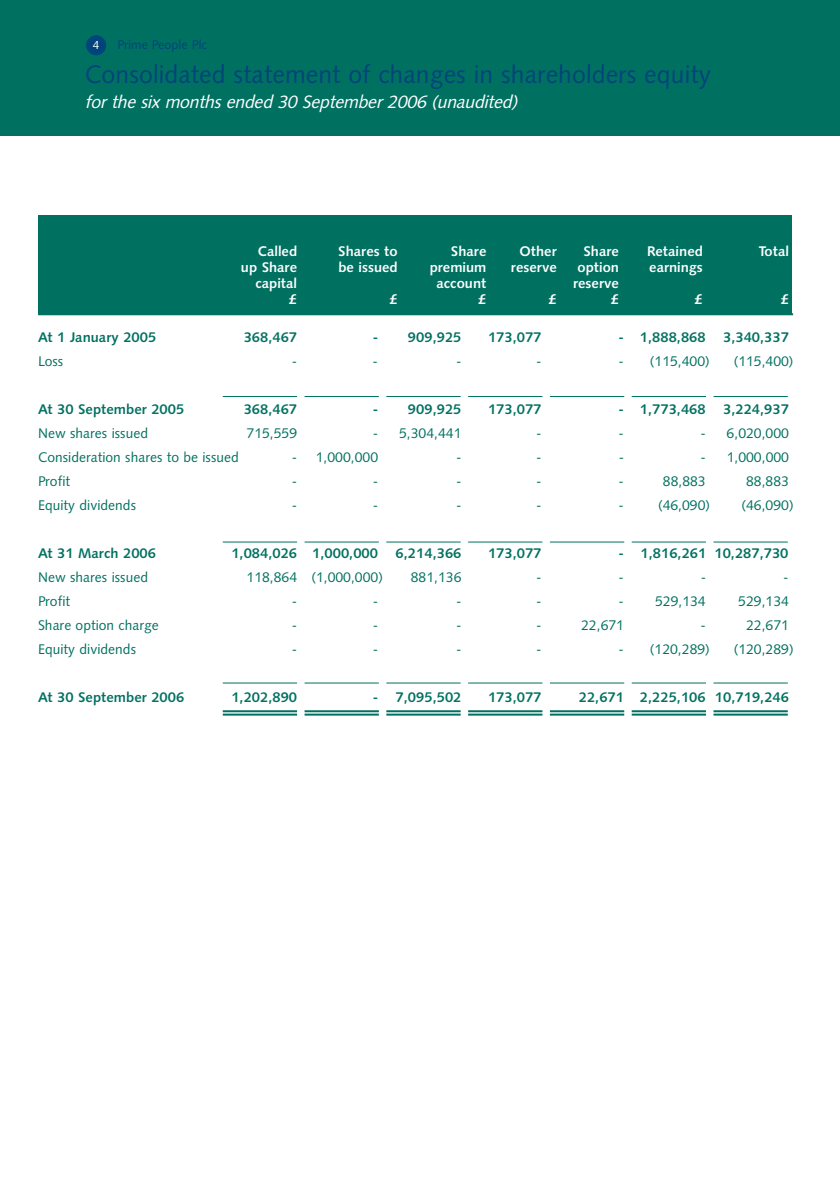
<style>
.page{position:relative;width:840px;height:1191px;background:#fff}
.page>*{position:absolute;margin:0;border:0;box-sizing:border-box;transform-origin:0 0}
.t1{font:25.2px "Humanist 531 BT Roman A";color:#00447b}
.t2{font:italic 18px "Humanist 531 BT Roman A";color:#fff}
.t3{font:14px "Humanist 531 BT Roman A";color:#007161}
.t4{font:14px "Humanist 531 BT Bold A";color:#007161}
.t5{font:14px "Humanist 531 BT Bold A";color:#fff}
.t6{font:12.6px "Humanist 531 BT Roman A";color:#00447b}
.t7{font:11.6px "Humanist 531 BT Roman A";color:#fff}
</style>
<div class="page">
<div style="left:0;top:0;width:839px;height:136px;background:#007161"></div>
<div style="left:86px;top:35px;width:20px;height:20px;background:#00447b;border-radius:50%"></div>
<div style="left:38px;top:215px;width:753px;height:98px;background:#007161"></div>
<hr style="left:38px;top:313px;width:754px;height:2px;background:#007161">
<hr style="left:713px;top:710px;width:74px;height:2px;background:#007161">
<hr style="left:713px;top:713px;width:74px;height:2px;background:#007161">
<hr style="left:631px;top:710px;width:74px;height:2px;background:#007161">
<hr style="left:631px;top:713px;width:74px;height:2px;background:#007161">
<hr style="left:549px;top:710px;width:75px;height:2px;background:#007161">
<hr style="left:549px;top:713px;width:75px;height:2px;background:#007161">
<hr style="left:468px;top:710px;width:74px;height:2px;background:#007161">
<hr style="left:468px;top:713px;width:74px;height:2px;background:#007161">
<hr style="left:386px;top:710px;width:74px;height:2px;background:#007161">
<hr style="left:386px;top:713px;width:74px;height:2px;background:#007161">
<hr style="left:304px;top:710px;width:74px;height:2px;background:#007161">
<hr style="left:304px;top:713px;width:74px;height:2px;background:#007161">
<hr style="left:223px;top:710px;width:74px;height:2px;background:#007161">
<hr style="left:223px;top:713px;width:74px;height:2px;background:#007161">
<hr style="left:713px;top:682px;width:74px;height:1px;background:#007161">
<hr style="left:631px;top:682px;width:74px;height:1px;background:#007161">
<hr style="left:549px;top:682px;width:75px;height:1px;background:#007161">
<hr style="left:468px;top:682px;width:74px;height:1px;background:#007161">
<hr style="left:386px;top:682px;width:74px;height:1px;background:#007161">
<hr style="left:304px;top:682px;width:74px;height:1px;background:#007161">
<hr style="left:223px;top:682px;width:74px;height:1px;background:#007161">
<hr style="left:713px;top:541px;width:74px;height:1px;background:#007161">
<hr style="left:631px;top:541px;width:74px;height:1px;background:#007161">
<hr style="left:549px;top:541px;width:75px;height:1px;background:#007161">
<hr style="left:468px;top:541px;width:74px;height:1px;background:#007161">
<hr style="left:386px;top:541px;width:74px;height:1px;background:#007161">
<hr style="left:304px;top:541px;width:74px;height:1px;background:#007161">
<hr style="left:223px;top:541px;width:74px;height:1px;background:#007161">
<hr style="left:713px;top:396px;width:74px;height:1px;background:#007161">
<hr style="left:631px;top:396px;width:74px;height:1px;background:#007161">
<hr style="left:549px;top:396px;width:75px;height:1px;background:#007161">
<hr style="left:468px;top:396px;width:74px;height:1px;background:#007161">
<hr style="left:386px;top:396px;width:74px;height:1px;background:#007161">
<hr style="left:304px;top:396px;width:74px;height:1px;background:#007161">
<hr style="left:223px;top:396px;width:74px;height:1px;background:#007161">
<p class="t7" style="left:93px;top:41px;width:8px">4</p>
<p class="t6" style="left:117px;top:39px;width:91px">Prime People Plc</p>
<h1 class="t1" style="left:85px;top:65px;width:627px">Consolidated statement of changes in shareholders equity</h1>
<p class="t2" style="left:85px;top:95px;width:437px">for the six months ended 30 September 2006 (unaudited)</p>
<p class="t5" style="left:258px;top:246px;width:41px">Called</p>
<p class="t5" style="left:338px;top:246px;width:61px">Shares to</p>
<p class="t5" style="left:450px;top:246px;width:37px">Share</p>
<p class="t5" style="left:519px;top:246px;width:39px">Other</p>
<p class="t5" style="left:583px;top:246px;width:37px">Share</p>
<p class="t5" style="left:646px;top:246px;width:57px">Retained</p>
<p class="t5" style="left:758px;top:246px;width:32px">Total</p>
<p class="t5" style="left:241px;top:262px;width:58px">up Share</p>
<p class="t5" style="left:338px;top:262px;width:61px">be issued</p>
<p class="t5" style="left:429px;top:262px;width:58px">premium</p>
<p class="t5" style="left:510px;top:262px;width:47px">reserve</p>
<p class="t5" style="left:577px;top:262px;width:43px">option</p>
<p class="t5" style="left:649px;top:262px;width:55px">earnings</p>
<p class="t5" style="left:255px;top:278px;width:43px">capital</p>
<p class="t5" style="left:436px;top:278px;width:51px">account</p>
<p class="t5" style="left:572px;top:278px;width:47px">reserve</p>
<p class="t5" style="left:289px;top:294px;width:10px">£</p>
<p class="t5" style="left:389px;top:294px;width:10px">£</p>
<p class="t5" style="left:478px;top:294px;width:10px">£</p>
<p class="t5" style="left:548px;top:294px;width:10px">£</p>
<p class="t5" style="left:610px;top:294px;width:10px">£</p>
<p class="t5" style="left:694px;top:294px;width:10px">£</p>
<p class="t5" style="left:780px;top:294px;width:10px">£</p>
<p class="t4" style="left:38px;top:331px;width:120px">At 1 January 2005</p>
<p class="t4" style="left:243px;top:331px;width:55px">368,467</p>
<p class="t4" style="left:372px;top:331px;width:90px">- 909,925</p>
<p class="t4" style="left:487px;top:331px;width:55px">173,077</p>
<p class="t4" style="left:618px;top:331px;width:172px">- 1,888,868 3,340,337</p>
<p class="t3" style="left:38px;top:355px;width:27px">Loss</p>
<p class="t3" style="left:291px;top:355px;width:7px">-</p>
<p class="t3" style="left:372px;top:355px;width:7px">-</p>
<p class="t3" style="left:455px;top:355px;width:7px">-</p>
<p class="t3" style="left:535px;top:355px;width:7px">-</p>
<p class="t3" style="left:618px;top:355px;width:93px">- (115,400)</p>
<p class="t3" style="left:733px;top:355px;width:61px">(115,400)</p>
<p class="t4" style="left:38px;top:403px;width:148px">At 30 September 2005</p>
<p class="t4" style="left:243px;top:403px;width:55px">368,467</p>
<p class="t4" style="left:372px;top:403px;width:90px">- 909,925</p>
<p class="t4" style="left:487px;top:403px;width:55px">173,077</p>
<p class="t4" style="left:618px;top:403px;width:172px">- 1,773,468 3,224,937</p>
<p class="t3" style="left:38px;top:427px;width:111px">New shares issued</p>
<p class="t3" style="left:246px;top:427px;width:52px">715,559</p>
<p class="t3" style="left:372px;top:427px;width:90px">- 5,304,441</p>
<p class="t3" style="left:536px;top:427px;width:7px">-</p>
<p class="t3" style="left:618px;top:427px;width:7px">-</p>
<p class="t3" style="left:700px;top:427px;width:90px">- 6,020,000</p>
<p class="t3" style="left:38px;top:451px;width:202px">Consideration shares to be issued</p>
<p class="t3" style="left:292px;top:451px;width:88px">- 1,000,000</p>
<p class="t3" style="left:456px;top:451px;width:7px">-</p>
<p class="t3" style="left:536px;top:451px;width:7px">-</p>
<p class="t3" style="left:618px;top:451px;width:7px">-</p>
<p class="t3" style="left:700px;top:451px;width:90px">- 1,000,000</p>
<p class="t3" style="left:38px;top:475px;width:34px">Profit</p>
<p class="t3" style="left:291px;top:475px;width:7px">-</p>
<p class="t3" style="left:372px;top:475px;width:7px">-</p>
<p class="t3" style="left:456px;top:475px;width:7px">-</p>
<p class="t3" style="left:535px;top:475px;width:7px">-</p>
<p class="t3" style="left:618px;top:475px;width:7px">-</p>
<p class="t3" style="left:662px;top:475px;width:44px">88,883</p>
<p class="t3" style="left:745px;top:475px;width:44px">88,883</p>
<p class="t3" style="left:38px;top:499px;width:99px">Equity dividends</p>
<p class="t3" style="left:291px;top:499px;width:7px">-</p>
<p class="t3" style="left:372px;top:499px;width:7px">-</p>
<p class="t3" style="left:456px;top:499px;width:7px">-</p>
<p class="t3" style="left:536px;top:499px;width:7px">-</p>
<p class="t3" style="left:618px;top:499px;width:7px">-</p>
<p class="t3" style="left:657px;top:499px;width:54px">(46,090)</p>
<p class="t3" style="left:741px;top:499px;width:54px">(46,090)</p>
<p class="t4" style="left:38px;top:547px;width:119px">At 31 March 2006</p>
<p class="t4" style="left:231px;top:547px;width:148px">1,084,026 1,000,000</p>
<p class="t4" style="left:395px;top:547px;width:67px">6,214,366</p>
<p class="t4" style="left:488px;top:547px;width:55px">173,077</p>
<p class="t4" style="left:618px;top:547px;width:171px">- 1,816,261 10,287,730</p>
<p class="t3" style="left:38px;top:571px;width:111px">New shares issued</p>
<p class="t3" style="left:246px;top:571px;width:138px">118,864 (1,000,000)</p>
<p class="t3" style="left:410px;top:571px;width:52px">881,136</p>
<p class="t3" style="left:536px;top:571px;width:7px">-</p>
<p class="t3" style="left:618px;top:571px;width:7px">-</p>
<p class="t3" style="left:700px;top:571px;width:7px">-</p>
<p class="t3" style="left:782px;top:571px;width:7px">-</p>
<p class="t3" style="left:38px;top:595px;width:34px">Profit</p>
<p class="t3" style="left:291px;top:595px;width:7px">-</p>
<p class="t3" style="left:372px;top:595px;width:7px">-</p>
<p class="t3" style="left:456px;top:595px;width:7px">-</p>
<p class="t3" style="left:535px;top:595px;width:7px">-</p>
<p class="t3" style="left:618px;top:595px;width:89px">- 529,134</p>
<p class="t3" style="left:737px;top:595px;width:52px">529,134</p>
<p class="t3" style="left:38px;top:619px;width:122px">Share option charge</p>
<p class="t3" style="left:291px;top:619px;width:7px">-</p>
<p class="t3" style="left:372px;top:619px;width:7px">-</p>
<p class="t3" style="left:456px;top:619px;width:7px">-</p>
<p class="t3" style="left:536px;top:619px;width:7px">-</p>
<p class="t3" style="left:581px;top:619px;width:44px">22,671</p>
<p class="t3" style="left:700px;top:619px;width:7px">-</p>
<p class="t3" style="left:745px;top:619px;width:44px">22,671</p>
<p class="t3" style="left:38px;top:643px;width:99px">Equity dividends</p>
<p class="t3" style="left:291px;top:643px;width:7px">-</p>
<p class="t3" style="left:372px;top:643px;width:7px">-</p>
<p class="t3" style="left:456px;top:643px;width:7px">-</p>
<p class="t3" style="left:535px;top:643px;width:7px">-</p>
<p class="t3" style="left:618px;top:643px;width:93px">- (120,289)</p>
<p class="t3" style="left:733px;top:643px;width:61px">(120,289)</p>
<p class="t4" style="left:38px;top:691px;width:148px">At 30 September 2006</p>
<p class="t4" style="left:231px;top:691px;width:67px">1,202,890</p>
<p class="t4" style="left:372px;top:691px;width:90px">- 7,095,502</p>
<p class="t4" style="left:487px;top:691px;width:55px">173,077</p>
<p class="t4" style="left:578px;top:691px;width:211px">22,671 2,225,106 10,719,246</p>
</div>
